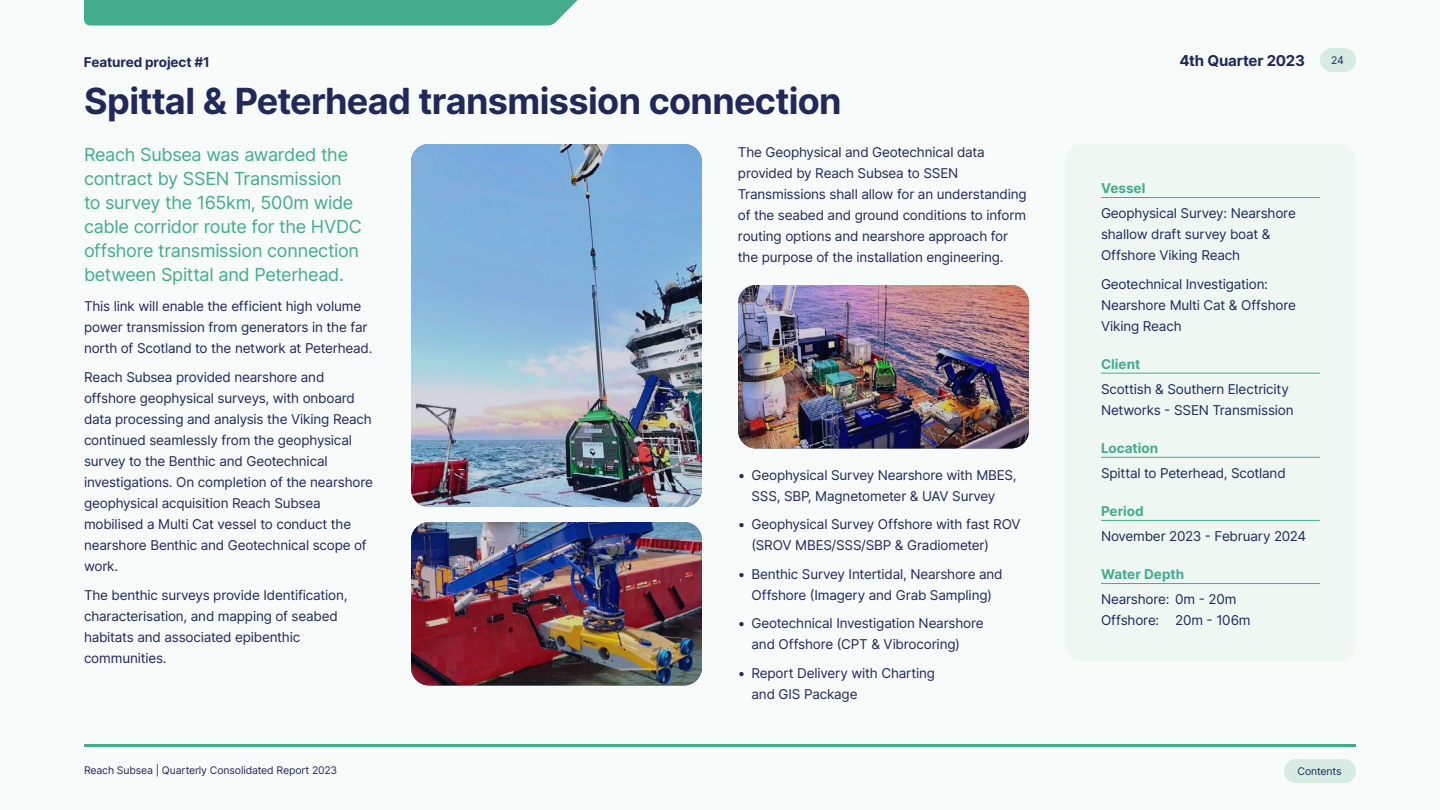
<style>
.page{position:relative;width:1440px;height:810px;background:#f7fbf9}
.page>*{position:absolute;margin:0;border:0;box-sizing:border-box;transform-origin:0 0}
.t1{font:700 36px "Inter";letter-spacing:-.02em;color:#21285a}
.t2{font:18px/24px "Inter";letter-spacing:-.015em;color:#43ac8c}
.t3{font:700 15px "Inter";letter-spacing:-.01em;color:#21285a}
.t4{font:13.5px/21px "Inter";letter-spacing:-.015em;color:#21285a}
.t5{font:700 13.5px "Inter";color:#43ac8c}
.t6{font:700 13.5px "Inter";letter-spacing:-.01em;color:#21285a}
.t7{font:10.5px "Inter";letter-spacing:-.015em;color:#21285a}
</style>
<div class="page">
<div style="left:1320px;top:48px;width:36px;height:24px;background:#d6ebe2;border-radius:12px"></div>
<div style="left:84px;top:0;width:494px;height:26px;background:#43ac8c"></div>
<hr style="left:84px;top:744px;width:1272px;height:3px;background:#43ac8c">
<div style="left:1284px;top:759px;width:72px;height:24px;background:#d6ebe2;border-radius:12px"></div>
<img style="left:411px;top:144px;width:291px;height:363px">
<div style="left:1065px;top:144px;width:291px;height:517px;background:#eff7f3;border-radius:18px"></div>
<hr style="left:1101px;top:197px;width:219px;height:1px;background:#43ac8c">
<hr style="left:1101px;top:373px;width:219px;height:1px;background:#43ac8c">
<hr style="left:1101px;top:457px;width:219px;height:1px;background:#43ac8c">
<hr style="left:1101px;top:520px;width:219px;height:1px;background:#43ac8c">
<hr style="left:1101px;top:583px;width:219px;height:1px;background:#43ac8c">
<img style="left:738px;top:285px;width:291px;height:163px">
<img style="left:411px;top:522px;width:291px;height:164px">
<p class="t6" style="left:84px;top:52px;width:127px">Featured project #1</p>
<p class="t3" style="left:1179px;top:49px;width:127px">4th Quarter 2023</p>
<h1 class="t1" style="left:84px;top:75px;width:759px">Spittal &amp; Peterhead transmission connection</h1>
<h2 class="t2" style="left:84px;top:142px;width:279px">Reach Subsea was awarded the contract by SSEN Transmission to survey the 165km, 500m wide cable corridor route for the HVDC offshore transmission connection between Spittal and Peterhead.</h2>
<p class="t4" style="left:84px;top:296px;width:290px">This link will enable the efficient high volume power transmission from generators in the far north of Scotland to the network at Peterhead.</p>
<p class="t4" style="left:84px;top:366px;width:291px">Reach Subsea provided nearshore and offshore geophysical surveys, with onboard data processing and analysis the Viking Reach continued seamlessly from the geophysical survey to the Benthic and Geotechnical investigations. On completion of the nearshore geophysical acquisition Reach Subsea mobilised a Multi Cat vessel to conduct the nearshore Benthic and Geotechnical scope of work.</p>
<p class="t4" style="left:84px;top:584px;width:265px">The benthic surveys provide Identification, characterisation, and mapping of seabed habitats and associated epibenthic communities.</p>
<p class="t4" style="left:738px;top:141px;width:290px">The Geophysical and Geotechnical data provided by Reach Subsea to SSEN Transmissions shall allow for an understanding of the seabed and ground conditions to inform routing options and nearshore approach for the purpose of the installation engineering.</p>
<p class="t4" style="left:738px;top:464px;width:280px;text-align:center">• Geophysical Survey Nearshore with MBES,<br>SSS, SBP, Magnetometer &amp; UAV Survey</p>
<p class="t4" style="left:751px;top:513px;width:271px;text-indent:-14px">• Geophysical Survey Offshore with fast ROV (SROV MBES/SSS/SBP &amp; Gradiometer)</p>
<p class="t4" style="left:738px;top:563px;width:266px;text-align:center">• Benthic Survey Intertidal, Nearshore and<br>Offshore (Imagery and Grab Sampling)</p>
<p class="t4" style="left:751px;top:612px;width:234px;text-indent:-14px">• Geotechnical Investigation Nearshore and Offshore (CPT &amp; Vibrocoring)</p>
<p class="t4" style="left:751px;top:662px;width:185px;text-indent:-14px">• Report Delivery with Charting and GIS Package</p>
<p class="t5" style="left:1101px;top:178px;width:46px">Vessel</p>
<p class="t4" style="left:1101px;top:203px;width:196px">Geophysical Survey: Nearshore shallow draft survey boat &amp;<br>Offshore Viking Reach</p>
<p class="t4" style="left:1101px;top:273px;width:197px">Geotechnical Investigation:<br>Nearshore Multi Cat &amp; Offshore<br>Viking Reach</p>
<p class="t5" style="left:1101px;top:354px;width:41px">Client</p>
<p class="t4" style="left:1101px;top:378px;width:194px">Scottish &amp; Southern Electricity<br>Networks - SSEN Transmission</p>
<p class="t5" style="left:1101px;top:438px;width:59px">Location</p>
<p class="t4" style="left:1101px;top:462px;width:186px">Spittal to Peterhead, Scotland</p>
<p class="t5" style="left:1101px;top:501px;width:44px">Period</p>
<p class="t4" style="left:1101px;top:526px;width:207px">November 2023 - February 2024</p>
<p class="t5" style="left:1101px;top:564px;width:85px">Water Depth</p>
<p class="t4" style="left:1101px;top:589px;width:151px">Nearshore: 0m - 20m<br>Offshore: 20m - 106m</p>
<p class="t7" style="left:1331px;top:52px;width:14px">24</p>
<p class="t7" style="left:84px;top:763px;width:255px">Reach Subsea | Quarterly Consolidated Report 2023</p>
<p class="t7" style="left:1298px;top:763px;width:46px">Contents</p>
</div>
